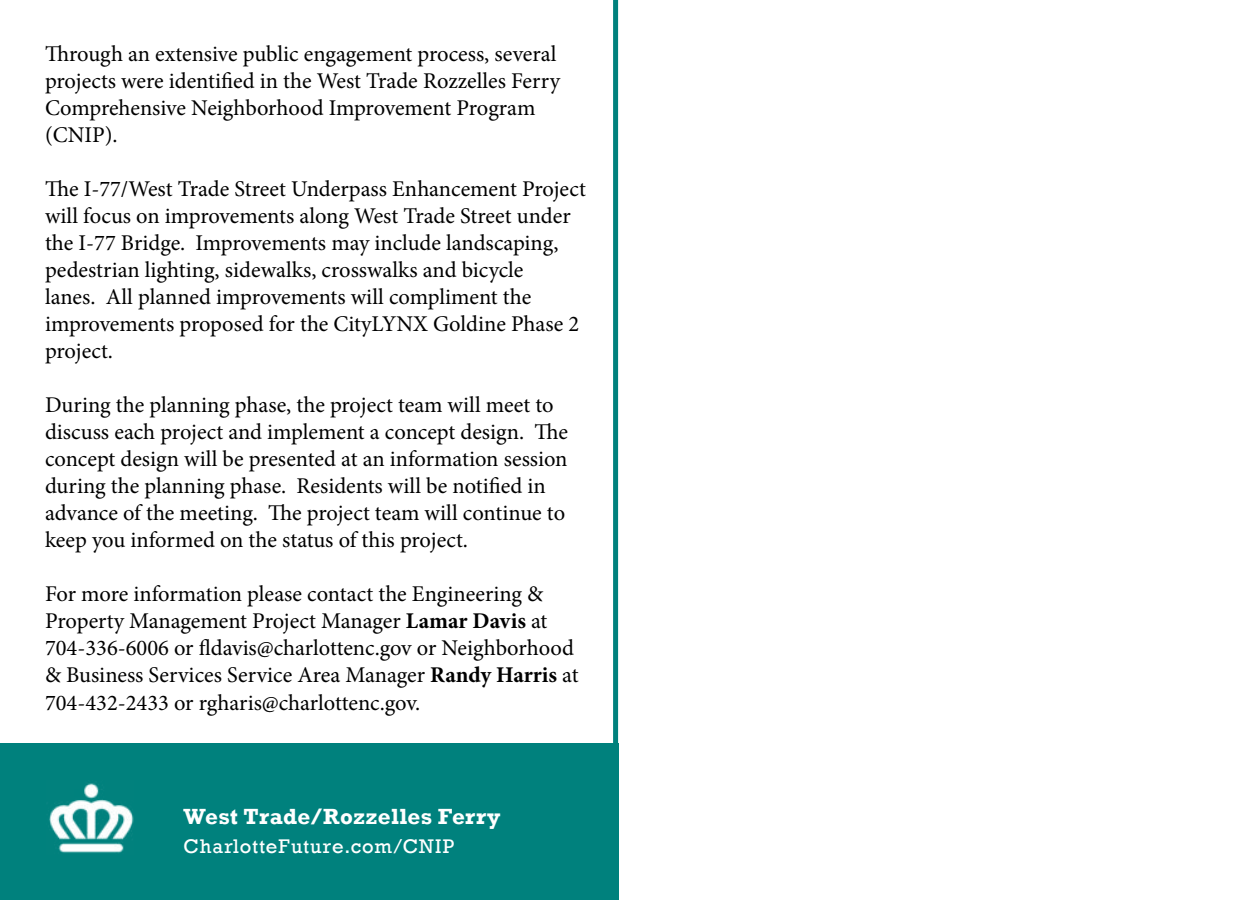
<style>
.page{position:relative;width:1260px;height:900px;background:#fff}
.page>*{position:absolute;margin:0;border:0;box-sizing:border-box;transform-origin:0 0}
.t1{font:22.5px/27px "Minion Pro";color:#000}
.t2{font:700 22.5px "Rockwell";letter-spacing:.015em;color:#fff}
.t3{font:20.25px "Rockwell";letter-spacing:.05em;color:#fff}
.s1{font-weight:700}
</style>
<div class="page">
<div style="left:613px;top:0;width:5px;height:900px;background:#00817d"></div>
<div style="left:0;top:743px;width:618px;height:157px;background:#00817d"></div>
<img style="left:49px;top:783px;width:85px;height:70px">
<p class="t1" style="left:45px;top:41px;width:517px">Through an extensive public engagement process, several projects were identified in the West Trade Rozzelles Ferry Comprehensive Neighborhood Improvement Program (CNIP).</p>
<p class="t1" style="left:45px;top:176px;width:542px">The I-77/West Trade Street Underpass Enhancement Project will focus on improvements along West Trade Street under the I-77 Bridge. Improvements may include landscaping, pedestrian lighting, sidewalks, crosswalks and bicycle<br>lanes. All planned improvements will compliment the improvements proposed for the CityLYNX Goldine Phase 2 project.</p>
<p class="t1" style="left:45px;top:392px;width:525px">During the planning phase, the project team will meet to discuss each project and implement a concept design. The concept design will be presented at an information session during the planning phase. Residents will be notified in advance of the meeting. The project team will continue to keep you informed on the status of this project.</p>
<p class="t1" style="left:45px;top:581px;width:535px">For more information please contact the Engineering &amp; Property Management Project Manager <span class="s1">Lamar Davis</span> at 704-336-6006 or fldavis@charlottenc.gov or Neighborhood &amp; Business Services Service Area Manager <span class="s1">Randy Harris</span> at 704-432-2433 or rgharis@charlottenc.gov.</p>
<p class="t2" style="left:184px;top:802px;width:318px">West Trade/Rozzelles Ferry</p>
<p class="t3" style="left:184px;top:835px;width:272px">CharlotteFuture.com/CNIP</p>
</div>
